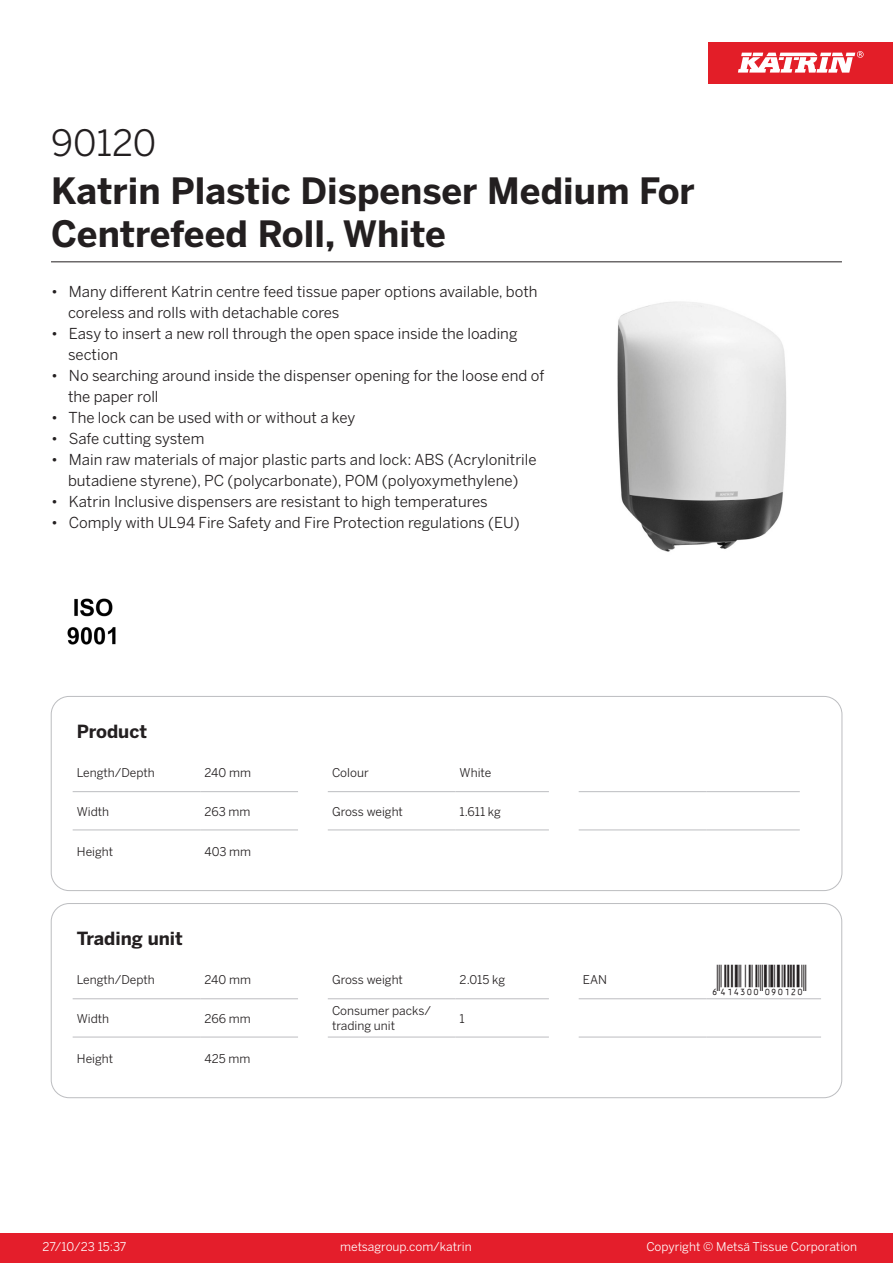
<style>
.page{position:relative;width:893px;height:1263px;background:#fff}
.page>*{position:absolute;margin:0;border:0;box-sizing:border-box;transform-origin:0 0}
.Product_Name{font:700 36px/43.2px "Benton Sans";color:#231f20}
.External_material_co{font:36px "Benton Sans";color:#231f20}
.T_EAN{font:30px "Viisas EAN Matala";color:#231f20}
.T_TableHeader{font:700 18px "Benton Sans";color:#231f20}
.MarketingBullets{font:15px/21px "Benton Sans";color:#231f20}
.T_TableBody{font:12px/14.4px "Benton Sans";color:#231f20}
.t1{font:12px "Benton Sans";color:#fff}
</style>
<div class="page">
<div style="left:0;top:1233px;width:893px;height:30px;background:#e41e2b"></div>
<div style="left:708px;top:43px;width:185px;height:41px;background:#e31e28"></div>
<svg style="left:738px;top:51px;width:126px;height:22px"></svg>
<hr style="left:73px;top:791px;width:127px;height:1px;background:#bcbdc0">
<hr style="left:200px;top:791px;width:98px;height:1px;background:#bcbdc0">
<hr style="left:328px;top:791px;width:127px;height:1px;background:#bcbdc0">
<hr style="left:455px;top:791px;width:94px;height:1px;background:#bcbdc0">
<hr style="left:579px;top:791px;width:127px;height:1px;background:#bcbdc0">
<hr style="left:706px;top:791px;width:94px;height:1px;background:#bcbdc0">
<hr style="left:73px;top:830px;width:127px;height:1px;background:#bcbdc0">
<hr style="left:200px;top:830px;width:98px;height:1px;background:#bcbdc0">
<hr style="left:328px;top:830px;width:127px;height:1px;background:#bcbdc0">
<hr style="left:455px;top:830px;width:94px;height:1px;background:#bcbdc0">
<hr style="left:579px;top:830px;width:127px;height:1px;background:#bcbdc0">
<hr style="left:706px;top:830px;width:94px;height:1px;background:#bcbdc0">
<div style="left:51px;top:696px;width:791px;height:195px;border:1px solid #bcbdc0;border-radius:18px"></div>
<hr style="left:73px;top:998px;width:127px;height:1px;background:#bcbdc0">
<hr style="left:200px;top:998px;width:98px;height:1px;background:#bcbdc0">
<hr style="left:328px;top:998px;width:127px;height:1px;background:#bcbdc0">
<hr style="left:455px;top:998px;width:94px;height:1px;background:#bcbdc0">
<hr style="left:579px;top:998px;width:127px;height:1px;background:#bcbdc0">
<hr style="left:706px;top:998px;width:115px;height:1px;background:#bcbdc0">
<hr style="left:73px;top:1037px;width:127px;height:1px;background:#bcbdc0">
<hr style="left:200px;top:1037px;width:98px;height:1px;background:#bcbdc0">
<hr style="left:328px;top:1037px;width:127px;height:1px;background:#bcbdc0">
<hr style="left:455px;top:1037px;width:94px;height:1px;background:#bcbdc0">
<hr style="left:579px;top:1037px;width:127px;height:1px;background:#bcbdc0">
<hr style="left:706px;top:1037px;width:115px;height:1px;background:#bcbdc0">
<div style="left:51px;top:903px;width:791px;height:195px;border:1px solid #bcbdc0;border-radius:18px"></div>
<img style="left:617px;top:301px;width:169px;height:251px">
<img style="left:67px;top:598px;width:49px;height:47px">
<hr style="left:51px;top:261px;width:791px;height:1px;background:#231f20">
<p class="External_material_co" style="left:51px;top:121px;width:107px">90120</p>
<p class="Product_Name" style="left:51px;top:170px;width:645px">Katrin Plastic Dispenser Medium For<br>Centrefeed Roll, White</p>
<p class="MarketingBullets" style="left:68px;top:281px;width:471px;text-indent:-17px">• Many different Katrin centre feed tissue paper options available, both coreless and rolls with detachable cores</p>
<p class="MarketingBullets" style="left:68px;top:323px;width:451px;text-indent:-17px">• Easy to insert a new roll through the open space inside the loading section</p>
<p class="MarketingBullets" style="left:68px;top:365px;width:478px;text-indent:-17px">• No searching around inside the dispenser opening for the loose end of the paper roll</p>
<p class="MarketingBullets" style="left:51px;top:407px;width:306px">• The lock can be used with or without a key</p>
<p class="MarketingBullets" style="left:51px;top:428px;width:155px">• Safe cutting system</p>
<p class="MarketingBullets" style="left:51px;top:449px;width:487px;text-align:center">• Main raw materials of major plastic parts and lock: ABS (Acrylonitrile butadiene styrene), PC (polycarbonate), POM (polyoxymethylene)</p>
<p class="MarketingBullets" style="left:51px;top:491px;width:438px">• Katrin Inclusive dispensers are resistant to high temperatures</p>
<p class="MarketingBullets" style="left:51px;top:512px;width:470px">• Comply with UL94 Fire Safety and Fire Protection regulations (EU)</p>
<p class="T_TableHeader" style="left:77px;top:720px;width:72px">Product</p>
<p class="T_TableBody" style="left:77px;top:766px;width:79px">Length/Depth</p>
<p class="T_TableBody" style="left:204px;top:766px;width:48px">240 mm</p>
<p class="T_TableBody" style="left:332px;top:766px;width:38px">Colour</p>
<p class="T_TableBody" style="left:460px;top:766px;width:33px">White</p>
<p class="T_TableBody" style="left:77px;top:804px;width:34px">Width</p>
<p class="T_TableBody" style="left:204px;top:804px;width:48px">263 mm</p>
<p class="T_TableBody" style="left:332px;top:804px;width:72px">Gross weight</p>
<p class="T_TableBody" style="left:460px;top:804px;width:43px">1.611 kg</p>
<p class="T_TableBody" style="left:77px;top:844px;width:38px">Height</p>
<p class="T_TableBody" style="left:204px;top:844px;width:48px">403 mm</p>
<p class="T_TableHeader" style="left:77px;top:927px;width:108px">Trading unit</p>
<p class="T_TableBody" style="left:77px;top:973px;width:79px">Length/Depth</p>
<p class="T_TableBody" style="left:204px;top:973px;width:48px">240 mm</p>
<p class="T_TableBody" style="left:332px;top:973px;width:72px">Gross weight</p>
<p class="T_TableBody" style="left:460px;top:973px;width:47px">2.015 kg</p>
<p class="T_TableBody" style="left:583px;top:973px;width:26px">EAN</p>
<p class="T_EAN" style="left:710px;top:964px;width:97px">*6414300090120*</p>
<p class="T_TableBody" style="left:77px;top:1011px;width:34px">Width</p>
<p class="T_TableBody" style="left:204px;top:1011px;width:48px">266 mm</p>
<p class="T_TableBody" style="left:332px;top:1004px;width:100px">Consumer packs/ trading unit</p>
<p class="T_TableBody" style="left:460px;top:1011px;width:7px">1</p>
<p class="T_TableBody" style="left:77px;top:1051px;width:38px">Height</p>
<p class="T_TableBody" style="left:204px;top:1051px;width:47px">425 mm</p>
<p class="t1" style="left:43px;top:1239px;width:85px">27/10/23 15:37</p>
<p class="t1" style="left:340px;top:1239px;width:133px">metsagroup.com/katrin</p>
<p class="t1" style="left:646px;top:1239px;width:212px">Copyright © Metsä Tissue Corporation</p>
</div>
